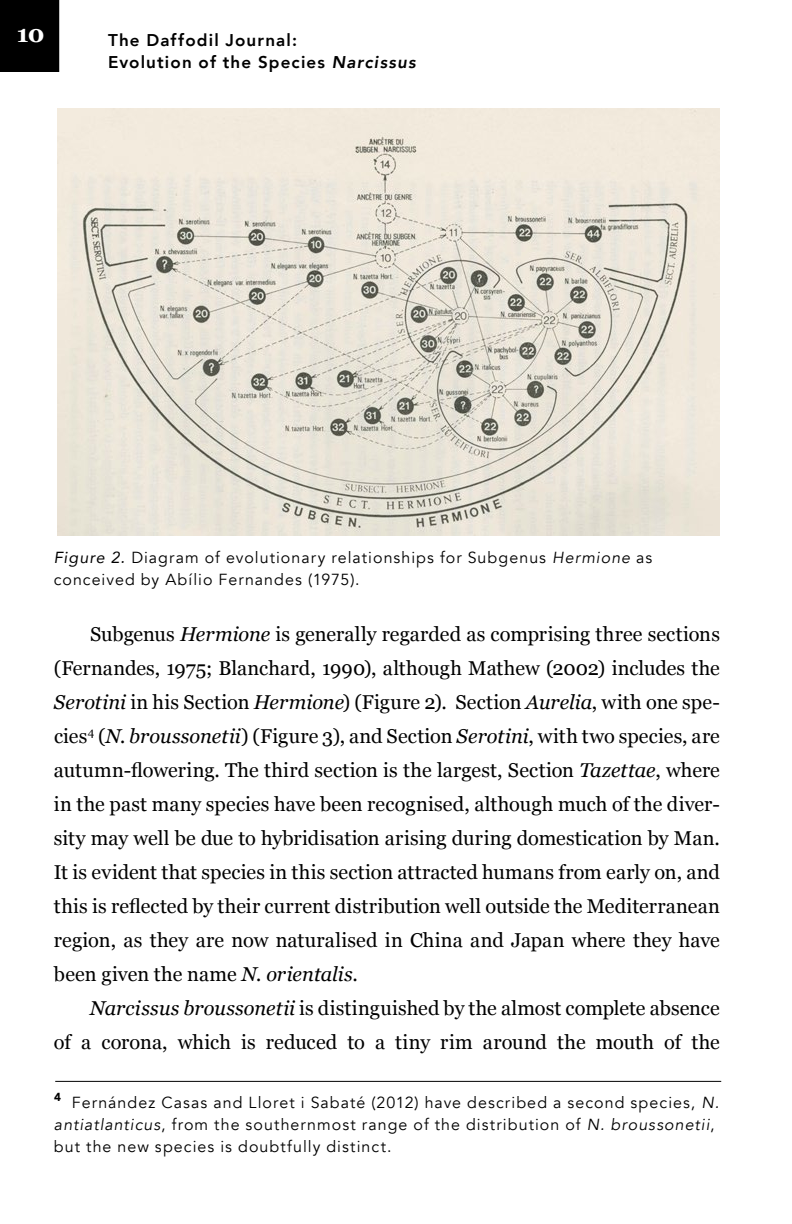
<style>
.page{position:relative;width:792px;height:1224px;background:#fff}
.page>*{position:absolute;margin:0;border:0;box-sizing:border-box;transform-origin:0 0}
.t1{font:700 24px "Georgia";color:#fff}
.t2{font:20px/34px "Georgia";letter-spacing:.005em;color:#000;text-align:justify}
.t3{font:800 17px/21.6px "Avenir";letter-spacing:.07em;color:#000}
.t4{font:16px/22px "Avenir";letter-spacing:.065em;color:#000}
.s1{font-style:italic}
</style>
<div class="page">
<div style="left:0;top:0;width:59px;height:72px;background:#000"></div>
<img style="left:57px;top:108px;width:662px;height:427px">
<hr style="left:55px;top:1081px;width:666px;height:1px;background:#000">
<p class="t1" style="left:17px;top:16px;width:29px">10</p>
<p class="t3" style="left:108px;top:29px;width:309px">The Daffodil Journal:<br>Evolution of the Species <span class="s1">Narcissus</span></p>
<p class="t4" style="left:54px;top:546px;width:600px"><span class="s1">Figure 2.</span> Diagram of evolutionary relationships for Subgenus <span class="s1">Hermione</span> as conceived by Abílio Fernandes (1975).</p>
<p class="t2" style="left:54px;top:616px;width:668px;text-indent:36px">Subgenus <span class="s1">Hermione</span> is generally regarded as comprising three sections (Fernandes, 1975; Blanchard, 1990), although Mathew (2002) includes the <span class="s1">Serotini</span> in his Section <span class="s1">Hermione</span>) (Figure 2). Section <span class="s1">Aurelia</span>, with one spe‑ cies<sup>4</sup> (<span class="s1">N. broussonetii</span>) (Figure 3), and Section <span class="s1">Serotini</span>, with two species, are autumn-flowering. The third section is the largest, Section <span class="s1">Tazettae</span>, where in the past many species have been recognised, although much of the diver‑ sity may well be due to hybridisation arising during domestication by Man.<br>It is evident that species in this section attracted humans from early on, and this is reflected by their current distribution well outside the Mediterranean region, as they are now naturalised in China and Japan where they have been given the name <span class="s1">N. orientalis</span>.</p>
<p class="t2" style="left:54px;top:990px;width:667px;text-align:right"><span class="s1">Narcissus broussonetii</span> is distinguished by the almost complete absence<br>of a corona, which is reduced to a tiny rim around the mouth of the</p>
<p class="t4" style="left:54px;top:1092px;width:667px"><sup>4</sup> Fernández Casas and Lloret i Sabaté (2012) have described a second species, <span class="s1">N. antiatlanticus</span>, from the southernmost range of the distribution of <span class="s1">N. broussonetii</span>, but the new species is doubtfully distinct.</p>
</div>
